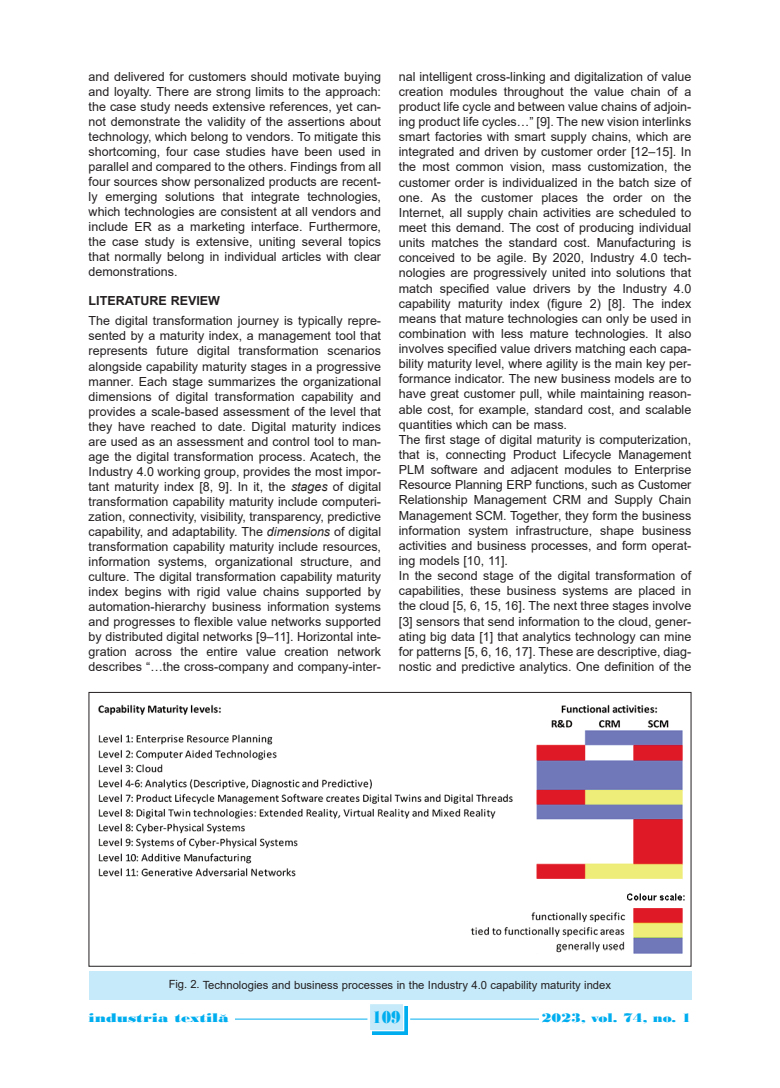
<style>
.page{position:relative;width:780px;height:1088px;background:#fff}
.page>*{position:absolute;margin:0;border:0;box-sizing:border-box;transform-origin:0 0}
.t1{font:18.12px "Bodoni MT Black";color:#00aeef;scale:.8 1}
.t2{font:13.12px "Bodoni MT Black";color:#00aeef;scale:1.3 1}
.t3{font:13.12px "Bodoni MT Black";color:#00aeef;scale:1.14 1}
.t4{font:12.5px/15.1px "Arial";color:#231f20;text-align:justify}
.t5{font:700 12.5px "Arial";color:#231f20}
.t6{font:11.25px "Arial";color:#231f20}
.s1{font-style:italic}
.s2{font-size:15px}
</style>
<div class="page">
<svg style="left:372px;top:1006px;width:36px;height:29px"></svg>
<div style="left:370px;top:1004px;width:33px;height:26px;background:#c6eafa"></div>
<hr style="left:225px;top:1019px;width:142px;height:1px;background:#00aeef">
<hr style="left:410px;top:1019px;width:139px;height:1px;background:#00aeef">
<div style="left:89px;top:1012px;width:146px;height:14px;background:#fff"></div>
<div style="left:539px;top:1012px;width:152px;height:14px;background:#fff"></div>
<div style="left:89px;top:971px;width:602px;height:28px;background:#c6eafa"></div>
<div style="left:89px;top:692px;width:602px;height:274px;border:1px solid #231f20"></div>
<img style="left:98px;top:704px;width:587px;height:250px">
<p class="t4" style="left:89px;top:69px;width:294px">and delivered for customers should motivate buying and loyalty. There are strong limits to the approach: the case study needs extensive references, yet can&shy;not demonstrate the validity of the assertions about technology, which belong to vendors. To mitigate this shortcoming, four case studies have been used in parallel and compared to the others. Findings from all four sources show personalized products are recent&shy;ly emerging solutions that integrate technologies, which technologies are consistent at all vendors and include ER as a marketing interface. Furthermore, the case study is extensive, uniting several topics that normally belong in individual articles with clear demonstrations.</p>
<p class="t5" style="left:89px;top:293px;width:133px">LITERATURE REVIEW</p>
<p class="t4" style="left:89px;top:314px;width:294px">The digital transformation journey is typically repre&shy;sented by a maturity index, a management tool that represents future digital transformation scenarios alongside capability maturity stages in a progressive manner. Each stage summarizes the organizational dimensions of digital transformation capability and provides a scale-based assessment of the level that they have reached to date. Digital maturity indices are used as an assessment and control tool to man&shy;age the digital transformation process. Acatech, the Industry 4.0 working group, provides the most impor&shy;tant maturity index [8, 9]. In it, the <span class="s1">stages</span> of digital transformation capability maturity include computeri&shy;zation, connectivity, visibility, transparency, predictive capability, and adaptability. The <span class="s1">dimensions</span> of digital transformation capability maturity include resources, information systems, organizational structure, and culture. The digital transformation capability maturity index begins with rigid value chains supported by automation-hierarchy business information systems and progresses to flexible value networks supported by distributed digital networks [9–11]. Horizontal inte&shy;gration across the entire value creation network describes “…the cross-company and company-inter-</p>
<p class="t4" style="left:399px;top:69px;width:294px;text-align:left">nal intelligent cross-linking and digitalization of value creation modules throughout the value chain of a product life cycle and between value chains of adjoin&shy;ing product life cycles…” [9]. The new vision interlinks smart factories with smart supply chains, which are integrated and driven by customer order [12–15]. In the most common vision, mass customization, the customer order is individualized in the batch size of one. As the customer places the order on the Internet, all supply chain activities are scheduled to meet this demand. The cost of producing individual units matches the standard cost. Manufacturing is conceived to be agile. By 2020, Industry 4.0 tech&shy;nologies are progressively united into solutions that match specified value drivers by the Industry 4.0 capability maturity index (figure 2) [8]. The index means that mature technologies can only be used in combination with less mature technologies. It also involves specified value drivers matching each capa&shy;bility maturity level, where agility is the main key per&shy;formance indicator. The new business models are to have great customer pull, while maintaining reason&shy;able cost, for example, standard cost, and scalable quantities which can be mass.<br>The first stage of digital maturity is computerization, that is, connecting Product Lifecycle Management PLM software and adjacent modules to Enterprise Resource Planning ERP functions, such as Customer Relationship Management CRM and Supply Chain Management SCM. Together, they form the business information system infrastructure, shape business activities and business processes, and form operat&shy;ing models [10, 11].<br>In the second stage of the digital transformation of capabilities, these business systems are placed in the cloud [5, 6, 15, 16]. The next three stages involve [3] sensors that send information to the cloud, gener&shy;ating big data [1] that analytics technology can mine for patterns [5, 6, 16, 17]. These are descriptive, diag&shy;nostic and predictive analytics. One definition of the</p>
<p class="t6" style="left:169px;top:978px;width:444px">Fig. 2. Technologies and business processes in the Industry 4.0 capability maturity index</p>
<p class="t2" style="left:89px;top:1010px;width:109px">industria textila<span class="s2">˘</span></p>
<h1 class="t1" style="left:372px;top:1006px;width:37px">109</h1>
<p class="t3" style="left:541px;top:1010px;width:133px">2023, vol. 74, no. 1</p>
</div>
